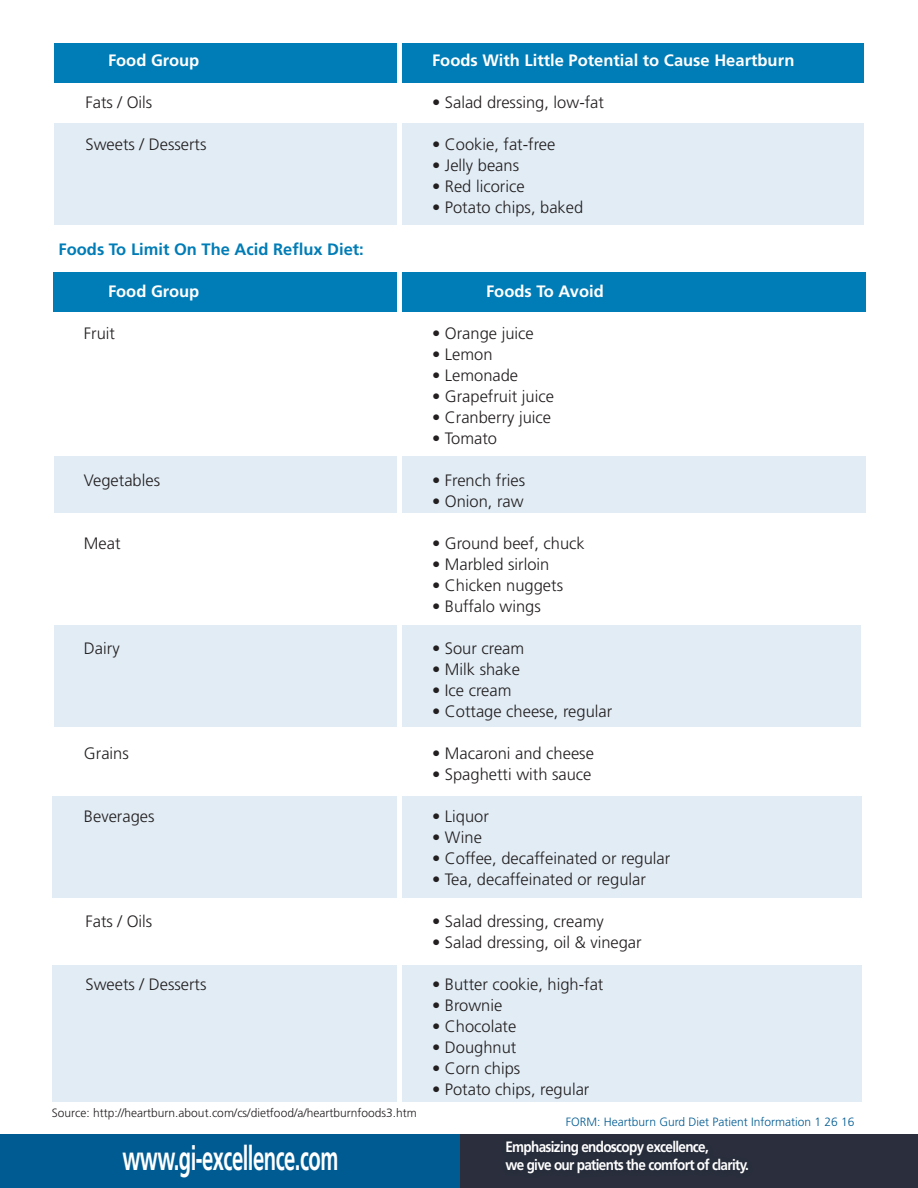
<style>
.page{position:relative;width:918px;height:1188px;background:#fff}
.page>*{position:absolute;margin:0;border:0;box-sizing:border-box;transform-origin:0 0}
.t1{font:700 33.75px "Frutiger LT Std";letter-spacing:-.025em;color:#fff;scale:.6 1}
.t2{font:300 16.5px "Frutiger LT Std";color:#231f20}
.t3{font:700 16.5px "Frutiger LT Std";color:#fff}
.t4{font:700 16.5px "Frutiger LT Std";color:#007cb6}
.t5{font:700 15px/18px "Frutiger LT Std";letter-spacing:-.05em;color:#fff;scale:.9 1}
.t6{font:300 12px "Frutiger LT Std";color:#231f20}
.t7{font:300 12px "Frutiger LT Std";color:#005b92}
</style>
<div class="page">
<div style="left:53px;top:272px;width:812px;height:40px;background:#007cb6"></div>
<div style="left:54px;top:43px;width:810px;height:40px;background:#007cb6"></div>
<div style="left:54px;top:123px;width:810px;height:102px;background:#e1ecf5"></div>
<div style="left:52px;top:966px;width:810px;height:136px;background:#e1ecf5"></div>
<div style="left:52px;top:796px;width:810px;height:102px;background:#e1ecf5"></div>
<div style="left:54px;top:625px;width:806px;height:102px;background:#e1ecf5"></div>
<div style="left:54px;top:457px;width:811px;height:56px;background:#e1ecf5"></div>
<div style="left:0;top:1134px;width:460px;height:54px;background:#005b92"></div>
<div style="left:460px;top:1134px;width:458px;height:54px;background:#2a2e3d"></div>
<div style="left:397px;top:35px;width:5px;height:1067px;background:#fff"></div>
<p class="t3" style="left:108px;top:51px;width:93px">Food Group</p>
<p class="t3" style="left:432px;top:51px;width:364px">Foods With Little Potential to Cause Heartburn</p>
<p class="t2" style="left:85px;top:93px;width:68px">Fats / Oils</p>
<p class="t2" style="left:432px;top:93px;width:174px">• Salad dressing, low-fat</p>
<p class="t2" style="left:85px;top:135px;width:123px">Sweets / Desserts</p>
<p class="t2" style="left:432px;top:135px;width:125px">• Cookie, fat-free</p>
<p class="t2" style="left:432px;top:156px;width:89px">• Jelly beans</p>
<p class="t2" style="left:432px;top:177px;width:94px">• Red licorice</p>
<p class="t2" style="left:432px;top:198px;width:153px">• Potato chips, baked</p>
<p class="t4" style="left:59px;top:240px;width:307px">Foods To Limit On The Acid Reflux Diet:</p>
<p class="t3" style="left:108px;top:282px;width:93px">Food Group</p>
<p class="t3" style="left:486px;top:282px;width:119px">Foods To Avoid</p>
<p class="t2" style="left:84px;top:324px;width:33px">Fruit</p>
<p class="t2" style="left:432px;top:324px;width:103px">• Orange juice</p>
<p class="t2" style="left:432px;top:345px;width:62px">• Lemon</p>
<p class="t2" style="left:432px;top:366px;width:88px">• Lemonade</p>
<p class="t2" style="left:432px;top:387px;width:123px">• Grapefruit juice</p>
<p class="t2" style="left:432px;top:408px;width:121px">• Cranberry juice</p>
<p class="t2" style="left:432px;top:429px;width:67px">• Tomato</p>
<p class="t2" style="left:84px;top:471px;width:78px">Vegetables</p>
<p class="t2" style="left:432px;top:471px;width:95px">• French fries</p>
<p class="t2" style="left:432px;top:492px;width:93px">• Onion, raw</p>
<p class="t2" style="left:84px;top:534px;width:38px">Meat</p>
<p class="t2" style="left:432px;top:534px;width:154px">• Ground beef, chuck</p>
<p class="t2" style="left:432px;top:555px;width:119px">• Marbled sirloin</p>
<p class="t2" style="left:432px;top:576px;width:133px">• Chicken nuggets</p>
<p class="t2" style="left:432px;top:597px;width:110px">• Buffalo wings</p>
<p class="t2" style="left:84px;top:639px;width:37px">Dairy</p>
<p class="t2" style="left:432px;top:639px;width:94px">• Sour cream</p>
<p class="t2" style="left:432px;top:660px;width:90px">• Milk shake</p>
<p class="t2" style="left:432px;top:681px;width:81px">• Ice cream</p>
<p class="t2" style="left:432px;top:702px;width:182px">• Cottage cheese, regular</p>
<p class="t2" style="left:84px;top:744px;width:46px">Grains</p>
<p class="t2" style="left:432px;top:744px;width:163px">• Macaroni and cheese</p>
<p class="t2" style="left:432px;top:765px;width:161px">• Spaghetti with sauce</p>
<p class="t2" style="left:84px;top:807px;width:72px">Beverages</p>
<p class="t2" style="left:432px;top:807px;width:58px">• Liquor</p>
<p class="t2" style="left:432px;top:828px;width:51px">• Wine</p>
<p class="t2" style="left:432px;top:849px;width:240px">• Coffee, decaffeinated or regular</p>
<p class="t2" style="left:432px;top:870px;width:215px">• Tea, decaffeinated or regular</p>
<p class="t2" style="left:85px;top:912px;width:68px">Fats / Oils</p>
<p class="t2" style="left:432px;top:912px;width:173px">• Salad dressing, creamy</p>
<p class="t2" style="left:432px;top:933px;width:211px">• Salad dressing, oil &amp; vinegar</p>
<p class="t2" style="left:85px;top:975px;width:123px">Sweets / Desserts</p>
<p class="t2" style="left:432px;top:975px;width:173px">• Butter cookie, high-fat</p>
<p class="t2" style="left:432px;top:996px;width:72px">• Brownie</p>
<p class="t2" style="left:432px;top:1017px;width:86px">• Chocolate</p>
<p class="t2" style="left:432px;top:1038px;width:86px">• Doughnut</p>
<p class="t2" style="left:432px;top:1059px;width:90px">• Corn chips</p>
<p class="t2" style="left:432px;top:1080px;width:159px">• Potato chips, regular</p>
<p class="t6" style="left:52px;top:1106px;width:366px">Source: http://heartburn.about.com/cs/dietfood/a/heartburnfoods3.htm</p>
<p class="t1" style="left:122px;top:1138px;width:362px">www.gi-excellence.com</p>
<p class="t5" style="left:505px;top:1138px;width:272px">Emphasizing endoscopy excellence,<br>we give our patients the comfort of clarity.</p>
<p class="t7" style="left:566px;top:1115px;width:290px">FORM: Heartburn Gurd Diet Patient Information 1 26 16</p>
</div>
